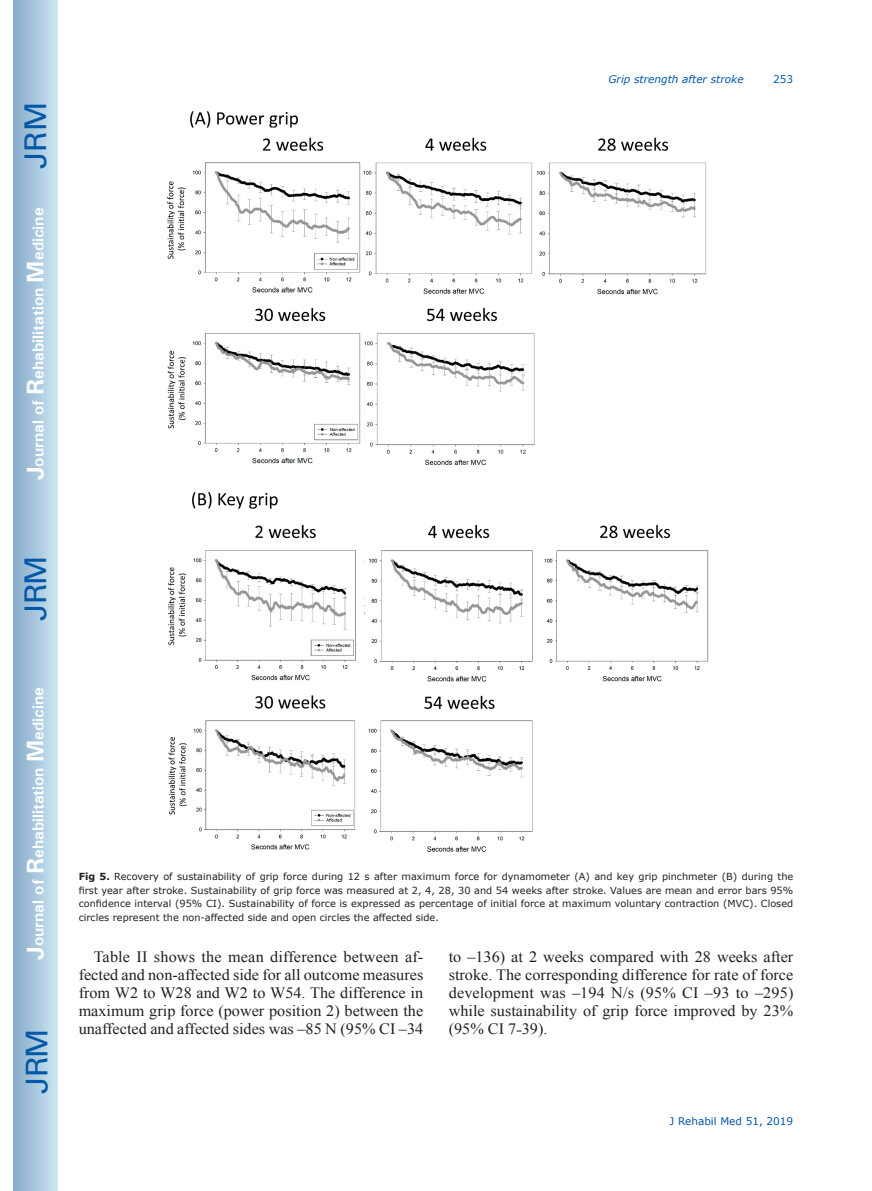
<style>
.page{position:relative;width:872px;height:1191px;background:#fff}
.page>*{position:absolute;margin:0;border:0;box-sizing:border-box;transform-origin:0 0}
.t1{font:30px "Univers";letter-spacing:-.03em;color:#0157a8}
.t2{font:15.75px/18px "Times New Roman";color:#231f20;text-align:justify}
.t3{font:700 15.75px "Univers";color:#fff}
.t4{font:italic 10.5px "Verdana";color:#0157a8}
.t5{font:10.5px "Verdana";color:#0157a8}
.t6{font:9.75px/13.5px "Verdana";color:#231f20;text-align:justify}
.s1{font-size:24px}
.s2{font-weight:700}
</style>
<div class="page">
<div style="left:14px;top:0;width:43px;height:1191px;background:linear-gradient(to right,#88acca,#cbe5f2)"></div>
<img style="left:167px;top:111px;width:542px;height:741px">
<h1 class="t1" style="left:18px;top:169px;width:68px;rotate:-90deg">JRM</h1>
<h2 class="t3" style="left:28px;top:480px;width:274px;rotate:-90deg"><span class="s1">J</span>ournal of <span class="s1">R</span>ehabilitation <span class="s1">M</span>edicine</h2>
<p class="t4" style="left:608px;top:72px;width:137px">Grip strength after stroke</p>
<p class="t5" style="left:773px;top:72px;width:22px">253</p>
<h1 class="t1" style="left:18px;top:620px;width:67px;rotate:-90deg">JRM</h1>
<h2 class="t3" style="left:28px;top:959px;width:274px;rotate:-90deg"><span class="s1">J</span>ournal of <span class="s1">R</span>ehabilitation <span class="s1">M</span>edicine</h2>
<h1 class="t1" style="left:19px;top:1093px;width:67px;rotate:-90deg">JRM</h1>
<p class="t6" style="left:79px;top:870px;width:716px"><span class="s2">Fig 5.</span> Recovery of sustainability of grip force during 12 s after maximum force for dynamometer (A) and key grip pinchmeter (B) during the first year after stroke. Sustainability of grip force was measured at 2, 4, 28, 30 and 54 weeks after stroke. Values are mean and error bars 95% confidence interval (95% CI). Sustainability of force is expressed as percentage of initial force at maximum voluntary contraction (MVC). Closed circles represent the non-affected side and open circles the affected side.</p>
<p class="t2" style="left:79px;top:947px;width:346px;text-indent:15px">Table II shows the mean difference between af&shy;fected and non-affected side for all outcome measures from W2 to W28 and W2 to W54. The difference in maximum grip force (power position 2) between the unaffected and affected sides was –85 N (95% CI –34</p>
<h2 class="t2" style="left:449px;top:947px;width:346px">to –136) at 2 weeks compared with 28 weeks after stroke. The corresponding difference for rate of force development was –194 N/s (95% CI –93 to –295) while sustainability of grip force improved by 23% (95% CI 7˗39).</h2>
<p class="t5" style="left:669px;top:1114px;width:125px">J Rehabil Med 51, 2019</p>
</div>
